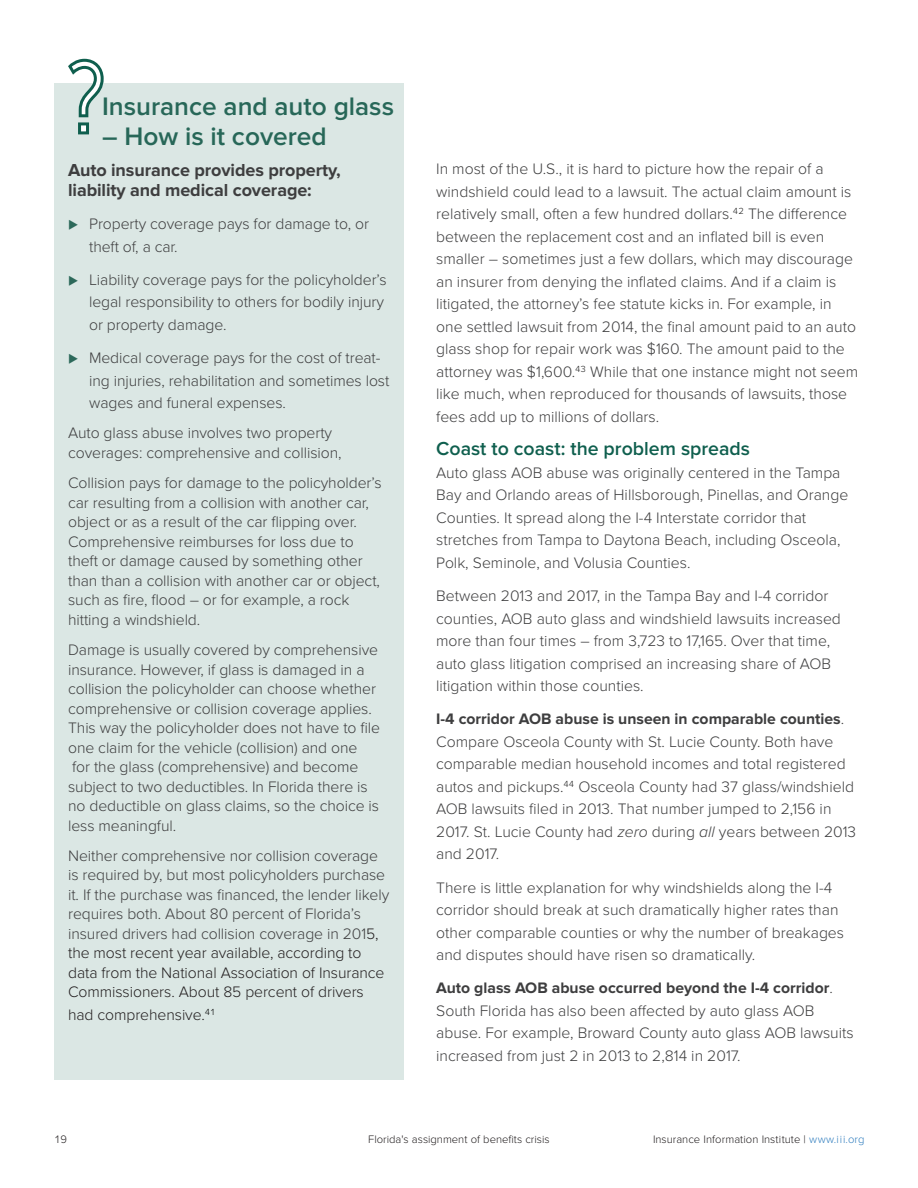
<style>
.page{position:relative;width:918px;height:1188px;background:#fff}
.page>*{position:absolute;margin:0;border:0;box-sizing:border-box;transform-origin:0 0}
.Article_headings{font:97.8px "Museo Slab 100";color:#fff;scale:.87 1}
.Article_headings-2{font:600 26.25px "Proxima Nova";color:#2c695a}
.Subheads{font:600 19.5px "Proxima Nova";color:#0f5f4e}
.Text{font:700 18px/19.5px "Proxima Nova";letter-spacing:-.005em;color:#3e3e3f}
.Text-2{font:300 15.75px/22.5px "Proxima Nova";color:#3e3e3f}
.Bullet_dark_green{font:300 15.75px/22.5px "Proxima Nova";letter-spacing:-.005em;color:#3e3e3f}
.Text-3{font:300 15.75px "Proxima Nova";letter-spacing:-.005em;color:#231f20}
.t1{font:300 11.25px "Proxima Nova";color:#231f20}
.s1{color:#2c695a}
.s2{color:#231f20}
.s3{font-weight:700}
.s4{font-style:italic}
.s5{color:#2f7dbe}
</style>
<div class="page">
<div style="left:54px;top:83px;width:350px;height:997px;background:#dbe7e4"></div>
<svg style="left:68px;top:58px;width:36px;height:77px"></svg>
<p class="Article_headings" style="left:68px;top:45px;width:45px">?</p>
<p class="Article_headings-2" style="left:102px;top:91px;width:293px">Insurance and auto glass</p>
<p class="Article_headings-2" style="left:102px;top:121px;width:226px">– How is it covered</p>
<p class="Text" style="left:68px;top:161px;width:274px">Auto insurance provides property, liability and medical coverage:</p>
<p class="Bullet_dark_green" style="left:89px;top:213px;width:281px;text-indent:-21px"><span class="s1">◆</span> Property coverage pays for damage to, or theft of, a car.</p>
<p class="Bullet_dark_green" style="left:89px;top:269px;width:299px;text-indent:-21px"><span class="s1">◆</span> Liability coverage pays for the policyholder’s legal responsibility to others for bodily injury or property damage.</p>
<p class="Bullet_dark_green" style="left:89px;top:347px;width:302px;text-indent:-21px"><span class="s1">◆</span> Medical coverage pays for the cost of treat&shy;ing injuries, rehabilitation and sometimes lost wages and funeral expenses.</p>
<p class="Text-2" style="left:68px;top:424px;width:275px;line-height:19.5px">Auto glass abuse involves two property coverages: comprehensive and collision,</p>
<p class="Text-2" style="left:68px;top:473px;width:315px;line-height:19.5px">Collision pays for damage to the policyholder’s car resulting from a collision with another car, object or as a result of the car flipping over.<br>Comprehensive reimburses for loss due to theft or damage caused by something other than than a collision with another car or object, such as fire, flood – or for example, a rock hitting a windshield.</p>
<p class="Text-2" style="left:68px;top:640px;width:314px;line-height:19.5px">Damage is usually covered by comprehensive insurance. However, if glass is damaged in a collision the policyholder can choose whether comprehensive or collision coverage applies.<br>This way the policyholder does not have to file one claim for the vehicle (collision) and one<br>for the glass (comprehensive) and become subject to two deductibles. In Florida there is no deductible on glass claims, so the choice is less meaningful.</p>
<p class="Text-2" style="left:68px;top:846px;width:323px;line-height:19.5px">Neither comprehensive nor collision coverage is required by, but most policyholders purchase it. If the purchase was financed, the lender likely requires both. About 80 percent of Florida’s insured drivers had collision coverage in 201<span class="s2">5, the most recent year available, according to data from the National Association of Insurance Commissioners. About 85 percent of drivers</span></p>
<p class="Text-3" style="left:68px;top:1006px;width:149px">had comprehensive.<sup>41</sup></p>
<p class="Text-2" style="left:436px;top:158px;width:423px">In most of the U.S., it is hard to picture how the repair of a windshield could lead to a lawsuit. The actual claim amount is relatively small, often a few hundred dollars.<sup>42</sup> The difference between the replacement cost and an inflated bill is even smaller – sometimes just a few dollars, which may discourage an insurer from denying the inflated claims. And if a claim is litigated, the attorney’s fee statute kicks in. For example, in one settled lawsuit from 2014, the final amount paid to an auto glass shop for repair work was $160. The amount paid to the attorney was $1,600.<sup>43</sup> While that one instance might not seem like much, when reproduced for thousands of lawsuits, those fees add up to millions of dollars.</p>
<p class="Subheads" style="left:436px;top:438px;width:315px">Coast to coast: the problem spreads</p>
<p class="Text-2" style="left:436px;top:461px;width:414px">Auto glass AOB abuse was originally centered in the Tampa Bay and Orlando areas of Hillsborough, Pinellas, and Orange Counties. It spread along the I-4 Interstate corridor that stretches from Tampa to Daytona Beach, including Osceola, Polk, Seminole, and Volusia Counties.</p>
<p class="Text-2" style="left:436px;top:585px;width:406px">Between 2013 and 2017, in the Tampa Bay and I-4 corridor counties, AOB auto glass and windshield lawsuits increased more than four times – from 3,723 to 17,165. Over that time, auto glass litigation comprised an increasing share of AOB litigation within those counties.</p>
<p class="Text-2" style="left:436px;top:708px;width:421px"><span class="s3">I-4 corridor AOB abuse is unseen in comparable counties</span>.<br>Compare Osceola County with St. Lucie County. Both have comparable median household incomes and total registered autos and pickups.<sup>44</sup> Osceola County had 37 glass/windshield AOB lawsuits filed in 2013. That number jumped to 2,156 in 2017. St. Lucie County had <span class="s4">zero</span> during <span class="s4">all</span> years between 2013 and 2017.</p>
<p class="Text-2" style="left:436px;top:876px;width:409px">There is little explanation for why windshields along the I-4 corridor should break at such dramatically higher rates than other comparable counties or why the number of breakages and disputes should have risen so dramatically.</p>
<p class="Text-2" style="left:436px;top:977px;width:419px"><span class="s3">Auto glass AOB abuse occurred beyond the I-4 corridor</span>.<br>South Florida has also been affected by auto glass AOB abuse. For example, Broward County auto glass AOB lawsuits increased from just 2 in 2013 to 2,814 in 2017.</p>
<p class="t1" style="left:54px;top:1133px;width:15px">19</p>
<p class="t1" style="left:368px;top:1133px;width:183px">Florida's assignment of benefits crisis</p>
<p class="t1" style="left:653px;top:1133px;width:213px">Insurance Information Institute | <span class="s5">www.iii.org</span></p>
</div>
